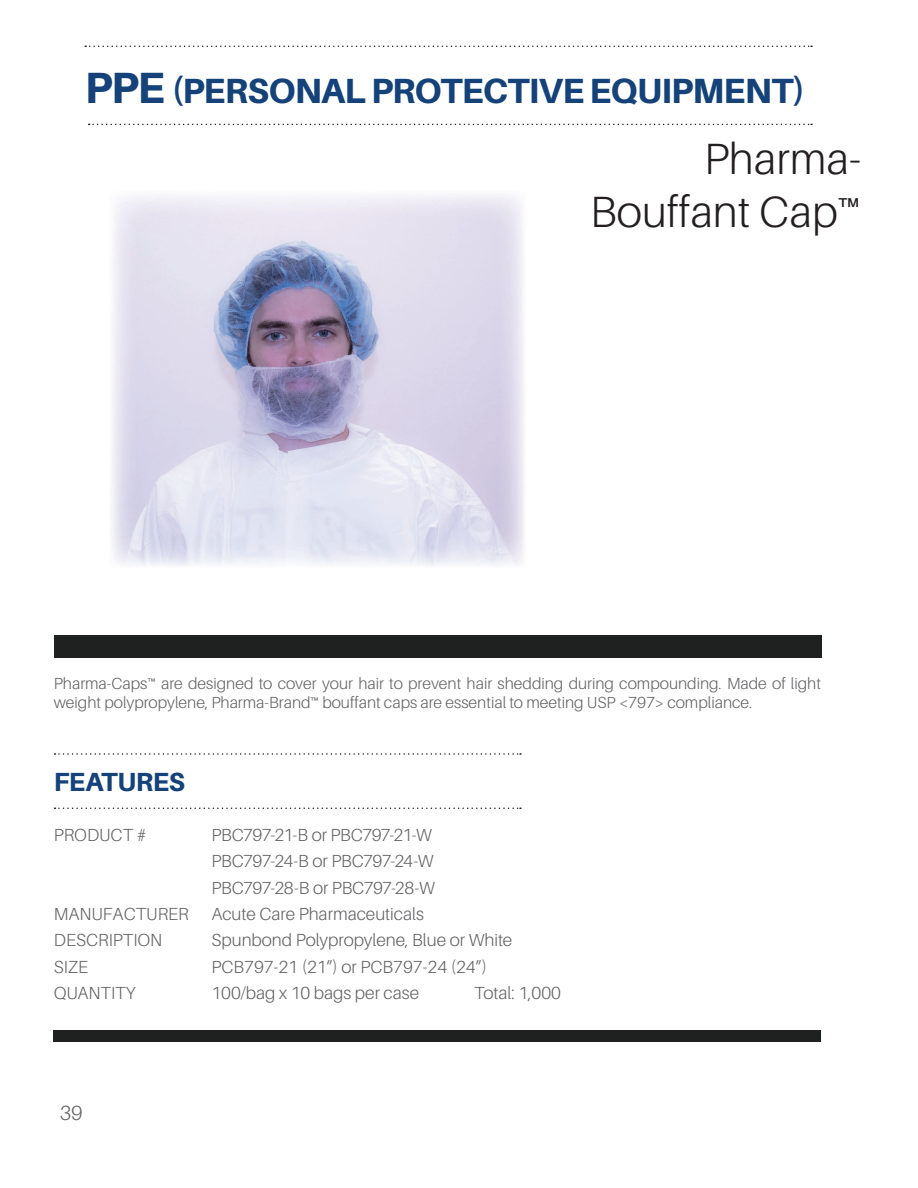
<style>
.page{position:relative;width:918px;height:1188px;background:#fff}
.page>*{position:absolute;margin:0;border:0;box-sizing:border-box;transform-origin:0 0}
.t1{font:300 43.8px/52.5px "Aileron";color:#231f20;text-align:right}
.t2{font:800 35.1px "Aileron";letter-spacing:-.02em;color:#144279}
.t3{font:800 26.25px "Aileron";letter-spacing:-.015em;color:#144279}
.t4{font:300 20.4px "Aileron";color:#636366}
.t5{font:300 17.55px "Aileron";color:#636366}
.t6{font:300 17.55px/26.2px "Aileron";letter-spacing:-.025em;color:#636366}
.t7{font:300 16.05px/19.2px "Aileron";color:#636366}
.s1{font-size:43.8px}
</style>
<div class="page">
<div style="left:54px;top:1031px;width:767px;height:11px;background:#1e2120"></div>
<div style="left:54px;top:635px;width:767px;height:22px;background:#1e2120"></div>
<svg style="left:89px;top:124px;width:723px;height:1px"></svg>
<svg style="left:85px;top:46px;width:727px;height:1px"></svg>
<svg style="left:55px;top:753px;width:466px;height:2px"></svg>
<svg style="left:55px;top:808px;width:466px;height:1px"></svg>
<img style="left:112px;top:195px;width:412px;height:371px">
<h2 class="t2" style="left:85px;top:76px;width:723px"><span class="s1">PPE</span> (PERSONAL PROTECTIVE EQUIPMENT)</h2>
<h1 class="t1" style="left:590px;top:136px;width:272px">Pharma-<br>Bouffant Cap™</h1>
<p class="t7" style="left:54px;top:675px;width:769px">Pharma-Caps™ are designed to cover your hair to prevent hair shedding during compounding. Made of light weight polypropylene, Pharma-Brand™ bouffant caps are essential to meeting USP &lt;797&gt; compliance.</p>
<h3 class="t3" style="left:54px;top:770px;width:133px">FEATURES</h3>
<p class="t5" style="left:54px;top:828px;width:94px">PRODUCT #</p>
<p class="t6" style="left:211px;top:823px;width:225px">PBC797-21-B or PBC797-21-W<br>PBC797-24-B or PBC797-24-W<br>PBC797-28-B or PBC797-28-W</p>
<p class="t5" style="left:54px;top:906px;width:137px">MANUFACTURER</p>
<p class="t5" style="left:211px;top:906px;width:214px">Acute Care Pharmaceuticals</p>
<p class="t5" style="left:54px;top:933px;width:110px">DESCRIPTION</p>
<p class="t5" style="left:211px;top:933px;width:303px">Spunbond Polypropylene, Blue or White</p>
<p class="t5" style="left:54px;top:959px;width:36px">SIZE</p>
<p class="t5" style="left:211px;top:959px;width:277px">PCB797-21 (21”) or PCB797-24 (24”)</p>
<p class="t5" style="left:54px;top:985px;width:83px">QUANTITY</p>
<p class="t5" style="left:211px;top:985px;width:209px">100/bag x 10 bags per case</p>
<p class="t5" style="left:474px;top:985px;width:88px">Total: 1,000</p>
<p class="t4" style="left:60px;top:1104px;width:24px">39</p>
</div>
